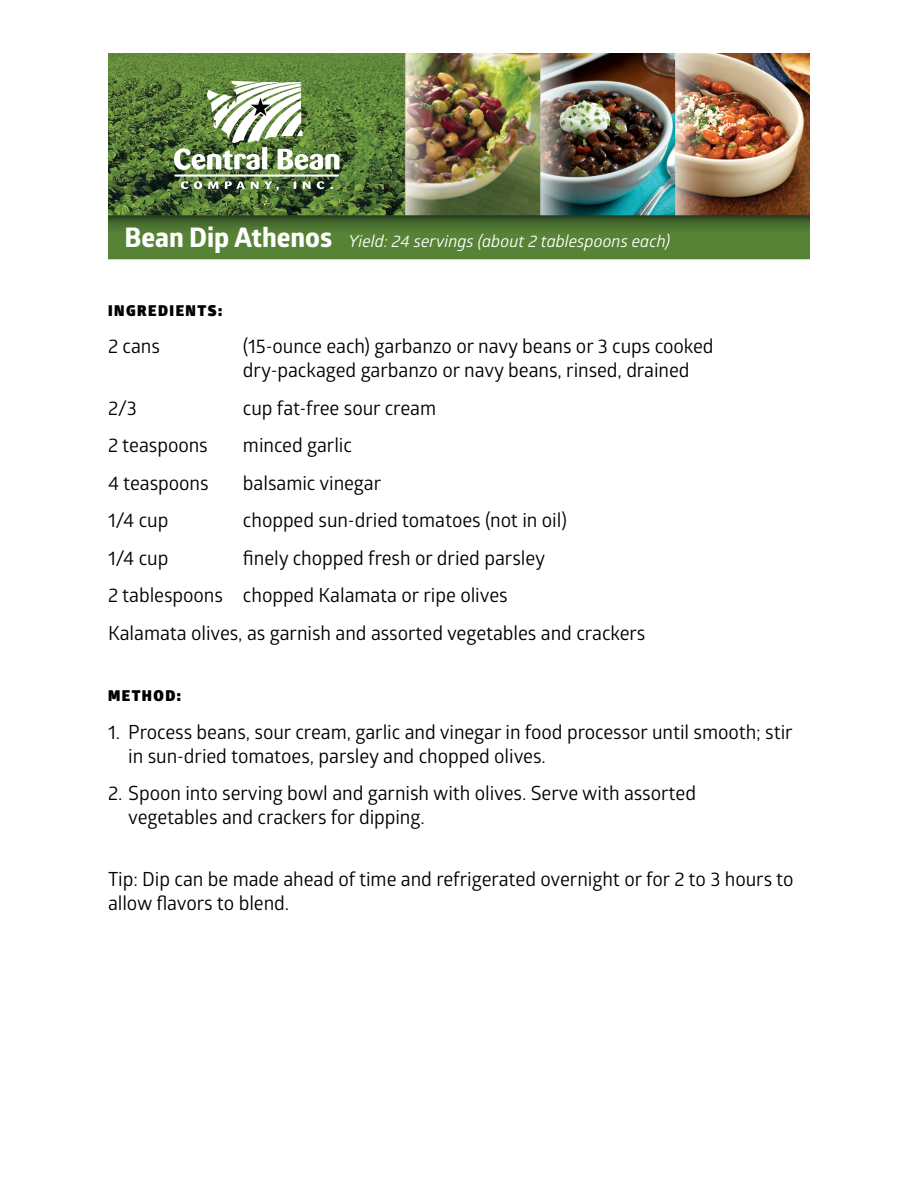
<style>
.page{position:relative;width:918px;height:1188px;background:#fff}
.page>*{position:absolute;margin:0;border:0;box-sizing:border-box;transform-origin:0 0}
.t1{font:19.5px/24px "Glober";letter-spacing:-.005em;color:#000}
.t2{font:italic 16.5px "Glober";color:#fff}
.t3{font:900 15px "Glober";letter-spacing:.1em;color:#000}
.s1{font-family:"Globerx";font-weight:700;font-style:normal;font-size:27px}
</style>
<div class="page">
<img style="left:108px;top:54px;width:702px;height:206px">
<svg style="left:174px;top:81px;width:165px;height:89px"></svg>
<svg style="left:181px;top:181px;width:7px;height:8px"></svg>
<svg style="left:194px;top:181px;width:8px;height:8px"></svg>
<svg style="left:208px;top:181px;width:11px;height:8px"></svg>
<svg style="left:225px;top:181px;width:20px;height:8px"></svg>
<svg style="left:251px;top:181px;width:28px;height:10px"></svg>
<svg style="left:294px;top:181px;width:2px;height:8px"></svg>
<svg style="left:303px;top:181px;width:8px;height:8px"></svg>
<svg style="left:317px;top:181px;width:7px;height:8px"></svg>
<hr style="left:174px;top:174px;width:165px;height:3px;background:#fff">
<p class="t2" style="left:124px;top:230px;width:547px"><span class="s1">Bean Dip Athenos</span> Yield: 24 servings (about 2 tablespoons each)</p>
<p class="t3" style="left:108px;top:299px;width:116px">INGREDIENTS:</p>
<p class="t1" style="left:108px;top:334px;width:54px">2 cans</p>
<p class="t1" style="left:243px;top:334px;width:472px">(15-ounce each) garbanzo or navy beans or 3 cups cooked dry-packaged garbanzo or navy beans, rinsed, drained</p>
<p class="t1" style="left:108px;top:395px;width:30px">2/3</p>
<p class="t1" style="left:243px;top:395px;width:195px">cup fat-free sour cream</p>
<p class="t1" style="left:108px;top:433px;width:101px">2 teaspoons</p>
<p class="t1" style="left:243px;top:433px;width:111px">minced garlic</p>
<p class="t1" style="left:108px;top:470px;width:102px">4 teaspoons</p>
<p class="t1" style="left:243px;top:470px;width:140px">balsamic vinegar</p>
<p class="t1" style="left:108px;top:508px;width:62px">1/4 cup</p>
<p class="t1" style="left:243px;top:508px;width:325px">chopped sun-dried tomatoes (not in oil)</p>
<p class="t1" style="left:108px;top:545px;width:62px">1/4 cup</p>
<p class="t1" style="left:108px;top:539px;width:539px;line-height:37.5px;text-indent:135px">finely chopped fresh or dried parsley<br>2 tablespoons chopped Kalamata or ripe olives<br>Kalamata olives, as garnish and assorted vegetables and crackers</p>
<p class="t3" style="left:108px;top:685px;width:75px">METHOD:</p>
<p class="t1" style="left:128px;top:719px;width:666px;text-indent:-20px">1. Process beans, sour cream, garlic and vinegar in food processor until smooth; stir in sun-dried tomatoes, parsley and chopped olives.</p>
<p class="t1" style="left:128px;top:781px;width:569px;text-indent:-20px">2. Spoon into serving bowl and garnish with olives. Serve with assorted vegetables and crackers for dipping.</p>
<p class="t1" style="left:108px;top:866px;width:687px">Tip: Dip can be made ahead of time and refrigerated overnight or for 2 to 3 hours to allow flavors to blend.</p>
</div>
